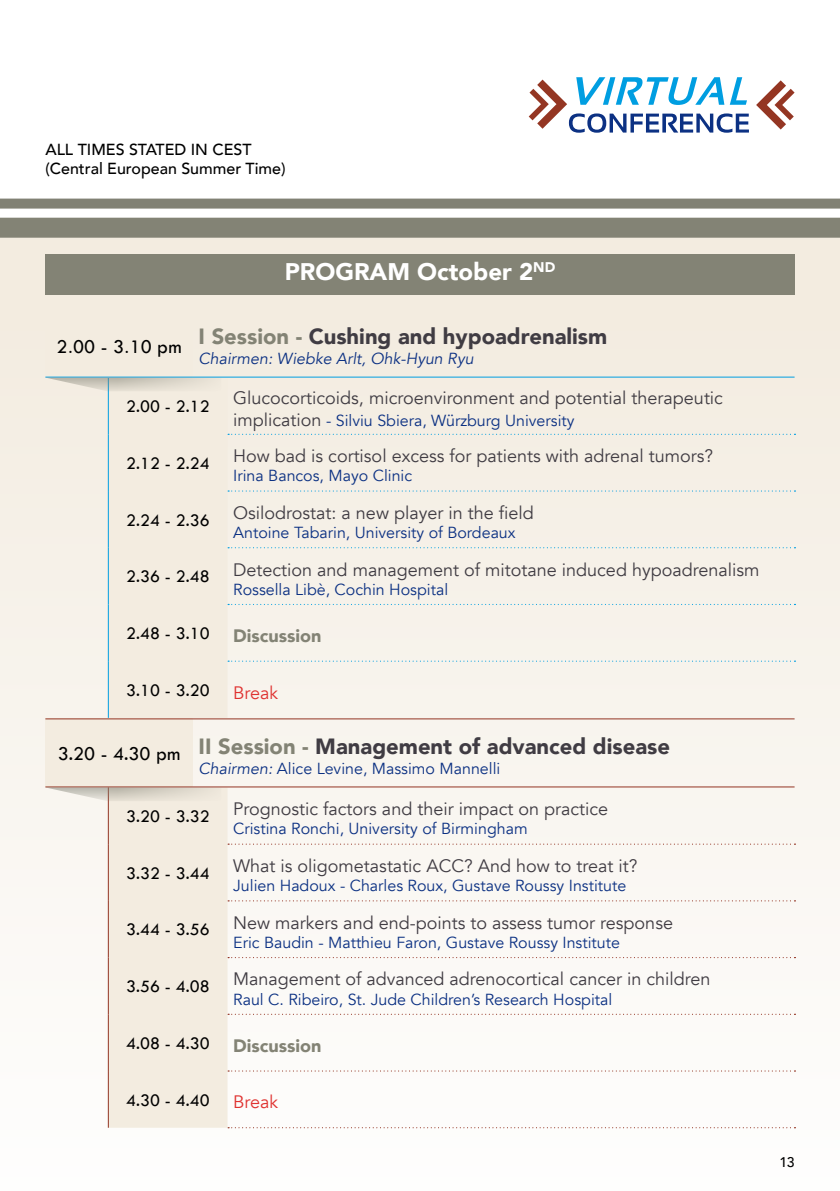
<style>
.page{position:relative;width:840px;height:1191px;background:#fff}
.page>*{position:absolute;margin:0;border:0;box-sizing:border-box;transform-origin:0 0}
.t1{font:900 24px "Avenir";color:#fff}
.t2{font:900 22px "Avenir";color:#403c43}
.t3{font:18px "Avenir";color:#403c43}
.t4{font:18px "Tw Cen";color:#000}
.t5{font:900 18px "Avenir";color:#838375}
.t6{font:18px "Avenir";color:#df3230}
.t7{font:16px "Avenir";color:#0c3183}
.t8{font:500 16px/19.2px "Avenir";color:#000}
.t9{font:italic 16px "Avenir";color:#0c3183}
.t10{font:500 14px "Avenir";color:#000}
.s1{color:#838375}
.s2{font-size:18px;color:#403c43}
.s3{font-style:italic}
</style>
<div class="page">
<div style="left:0;top:228px;width:839px;height:963px;background:linear-gradient(to bottom,#f1eadd,#fefefd)"></div>
<svg style="left:756px;top:80px;width:38px;height:50px"></svg>
<svg style="left:528px;top:77px;width:220px;height:56px"></svg>
<div style="left:0;top:199px;width:839px;height:10px;background:#818174"></div>
<div style="left:0;top:218px;width:839px;height:20px;background:#838375"></div>
<div style="left:109px;top:787px;width:118px;height:340px;background:#f3ece0"></div>
<svg style="left:228px;top:843px;width:567px;height:1px"></svg>
<svg style="left:228px;top:900px;width:567px;height:1px"></svg>
<svg style="left:228px;top:957px;width:567px;height:1px"></svg>
<svg style="left:228px;top:1013px;width:567px;height:2px"></svg>
<svg style="left:228px;top:1070px;width:567px;height:1px"></svg>
<svg style="left:228px;top:1127px;width:567px;height:1px"></svg>
<hr style="left:108px;top:787px;width:1px;height:57px;background:#933423">
<hr style="left:108px;top:844px;width:1px;height:57px;background:#933423">
<hr style="left:108px;top:901px;width:1px;height:56px;background:#933423">
<hr style="left:108px;top:957px;width:1px;height:57px;background:#933423">
<hr style="left:108px;top:1014px;width:1px;height:57px;background:#933423">
<hr style="left:108px;top:1071px;width:1px;height:56px;background:#933423">
<div style="left:45px;top:719px;width:148px;height:68px;background:#f3ece0"></div>
<hr style="left:45px;top:718px;width:148px;height:1px;background:#933423">
<hr style="left:193px;top:718px;width:601px;height:1px;background:#933423">
<hr style="left:45px;top:786px;width:148px;height:1px;background:#933423">
<hr style="left:193px;top:786px;width:601px;height:1px;background:#933423">
<svg style="left:45px;top:787px;width:176px;height:14px"></svg>
<div style="left:109px;top:377px;width:118px;height:341px;background:#f3ece0"></div>
<hr style="left:108px;top:377px;width:1px;height:57px;background:#009ee1">
<hr style="left:108px;top:434px;width:1px;height:57px;background:#009ee1">
<hr style="left:108px;top:491px;width:1px;height:57px;background:#009ee1">
<hr style="left:108px;top:548px;width:1px;height:56px;background:#009ee1">
<hr style="left:108px;top:604px;width:1px;height:57px;background:#009ee1">
<hr style="left:108px;top:661px;width:1px;height:57px;background:#009ee1">
<svg style="left:228px;top:434px;width:567px;height:1px"></svg>
<svg style="left:228px;top:490px;width:567px;height:1px"></svg>
<svg style="left:228px;top:547px;width:567px;height:1px"></svg>
<svg style="left:228px;top:604px;width:567px;height:1px"></svg>
<svg style="left:228px;top:660px;width:567px;height:2px"></svg>
<div style="left:45px;top:254px;width:749px;height:41px;background:#838375"></div>
<div style="left:45px;top:309px;width:148px;height:68px;background:#f3ece0"></div>
<hr style="left:45px;top:376px;width:148px;height:1px;background:#009ee1">
<hr style="left:193px;top:376px;width:601px;height:1px;background:#009ee1">
<svg style="left:45px;top:377px;width:176px;height:14px;background:#d3d4cc"></svg>
<p class="t8" style="left:45px;top:142px;width:241px">ALL TIMES STATED IN CEST (Central European Summer Time)</p>
<h1 class="t1" style="left:284px;top:261px;width:272px">PROGRAM October 2<sup>ND</sup></h1>
<p class="t2" style="left:57px;top:327px;width:552px"><sub>2</sub><sub>.</sub><sub>00</sub> <sub>-</sub> <sub>3</sub><sub>.</sub><sub>10</sub> <sub>pm</sub> <span class="s1">I Session -</span> Cushing and hypoadrenalism</p>
<p class="t9" style="left:198px;top:351px;width:276px">Chairmen: Wiebke Arlt, Ohk-Hyun Ryu</p>
<p class="t4" style="left:126px;top:399px;width:85px">2.00 - 2.12</p>
<p class="t3" style="left:233px;top:390px;width:491px">Glucocorticoids, microenvironment and potential therapeutic</p>
<p class="t7" style="left:233px;top:413px;width:342px"><span class="s2">implication</span> - Silviu Sbiera, Würzburg University</p>
<p class="t4" style="left:126px;top:455px;width:85px">2.12 - 2.24</p>
<p class="t3" style="left:233px;top:448px;width:481px">How bad is cortisol excess for patients with adrenal tumors?</p>
<p class="t7" style="left:233px;top:469px;width:180px">Irina Bancos, Mayo Clinic</p>
<p class="t4" style="left:126px;top:512px;width:85px">2.24 - 2.36</p>
<p class="t3" style="left:233px;top:502px;width:302px">Osilodrostat: a new player in the field</p>
<p class="t7" style="left:233px;top:526px;width:284px">Antoine Tabarin, University of Bordeaux</p>
<p class="t4" style="left:126px;top:569px;width:85px">2.36 - 2.48</p>
<p class="t3" style="left:233px;top:561px;width:527px">Detection and management of mitotane induced hypoadrenalism</p>
<p class="t7" style="left:233px;top:582px;width:216px">Rossella Libè, Cochin Hospital</p>
<p class="t4" style="left:126px;top:625px;width:85px">2.48 - 3.10</p>
<p class="t5" style="left:233px;top:628px;width:90px">Discussion</p>
<p class="t4" style="left:126px;top:682px;width:85px">3.10 - 3.20</p>
<p class="t6" style="left:233px;top:684px;width:47px">Break</p>
<p class="t2" style="left:58px;top:737px;width:613px"><sub>3.20</sub> <sub>-</sub> <sub>4.30</sub> <sub>pm</sub> <span class="s1">II Session -</span> Management of advanced disease</p>
<p class="t7" style="left:198px;top:761px;width:303px"><span class="s3">Chairmen:</span> Alice Levine, Massimo Mannelli</p>
<p class="t4" style="left:126px;top:808px;width:85px">3.20 - 3.32</p>
<p class="t3" style="left:233px;top:801px;width:376px">Prognostic factors and their impact on practice</p>
<p class="t7" style="left:233px;top:822px;width:296px">Cristina Ronchi, University of Birmingham</p>
<p class="t4" style="left:126px;top:865px;width:85px">3.32 - 3.44</p>
<p class="t3" style="left:233px;top:858px;width:405px">What is oligometastatic ACC? And how to treat it?</p>
<p class="t7" style="left:233px;top:879px;width:394px">Julien Hadoux - Charles Roux, Gustave Roussy Institute</p>
<p class="t4" style="left:126px;top:922px;width:85px">3.44 - 3.56</p>
<p class="t3" style="left:233px;top:914px;width:441px">New markers and end-points to assess tumor response</p>
<p class="t7" style="left:233px;top:935px;width:388px">Eric Baudin - Matthieu Faron, Gustave Roussy Institute</p>
<p class="t4" style="left:126px;top:978px;width:85px">3.56 - 4.08</p>
<p class="t3" style="left:233px;top:971px;width:478px">Management of advanced adrenocortical cancer in children</p>
<p class="t7" style="left:233px;top:992px;width:380px">Raul C. Ribeiro, St. Jude Children’s Research Hospital</p>
<p class="t4" style="left:126px;top:1035px;width:85px">4.08 - 4.30</p>
<p class="t5" style="left:233px;top:1037px;width:90px">Discussion</p>
<p class="t4" style="left:126px;top:1092px;width:85px">4.30 - 4.40</p>
<p class="t6" style="left:233px;top:1094px;width:47px">Break</p>
<p class="t10" style="left:779px;top:1155px;width:17px">13</p>
</div>
